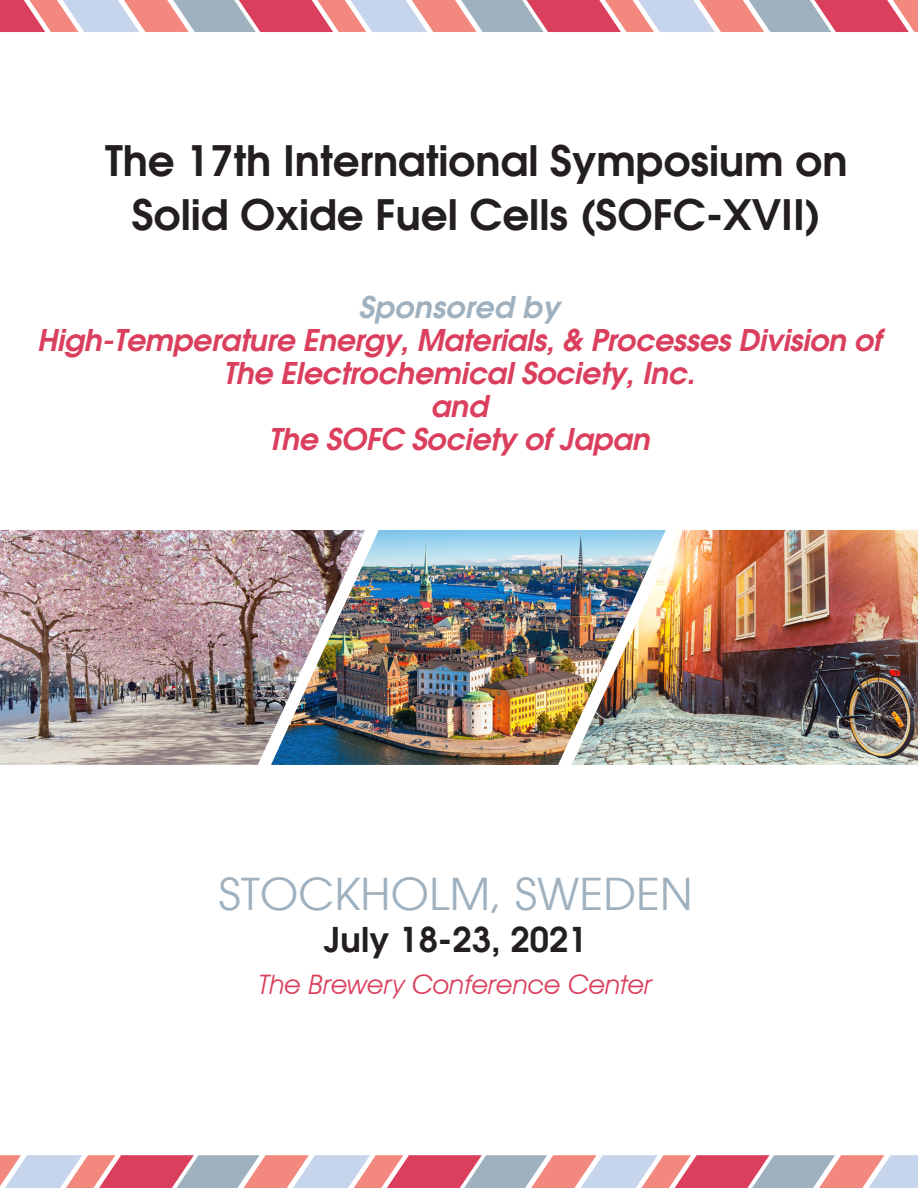
<style>
.page{position:relative;width:918px;height:1188px;background:#fff}
.page>*{position:absolute;margin:0;border:0;box-sizing:border-box;transform-origin:0 0}
.t1{font:43.95px "Avant Garde";letter-spacing:.005em;color:#9fb1bf}
.t2{font:600 42px "Avant Garde";color:#231f20}
.t3{font:600 34.2px "Avant Garde";letter-spacing:.005em;color:#231f20}
.t4{font:italic 600 30px/33px "Avant Garde";letter-spacing:-.01em;color:#db3f5e;text-align:center}
.t5{font:italic 600 30px "Avant Garde";letter-spacing:.005em;color:#9fb1bf}
.t6{font:italic 26.85px "Avant Garde IT Cby BT";letter-spacing:.005em;color:#db3f5e}
</style>
<div class="page">
<img style="left:366px;top:530px;width:206px;height:235px">
<img style="left:0;top:530px;width:366px;height:235px">
<img style="left:572px;top:530px;width:346px;height:235px">
<svg style="left:0;top:0;width:918px;height:32px;background:#d495a2"></svg>
<svg style="left:0;top:1155px;width:918px;height:33px;background:#d39ba8"></svg>
<p class="t2" style="left:105px;top:133px;width:744px">The 17th International Symposium on</p>
<p class="t2" style="left:132px;top:187px;width:690px">Solid Oxide Fuel Cells (SOFC-XVII)</p>
<p class="t5" style="left:359px;top:287px;width:202px">Sponsored by</p>
<p class="t4" style="left:37px;top:324px;width:846px">High-Temperature Energy, Materials, &amp; Processes Division of<br>The Electrochemical Society, Inc.<br>and</p>
<p class="t4" style="left:269px;top:423px;width:382px">The SOFC Society of Japan</p>
<p class="t1" style="left:219px;top:868px;width:475px">STOCKHOLM, SWEDEN</p>
<p class="t3" style="left:324px;top:917px;width:265px">July 18-23, 2021</p>
<p class="t6" style="left:259px;top:968px;width:395px">The Brewery Conference Center</p>
</div>
